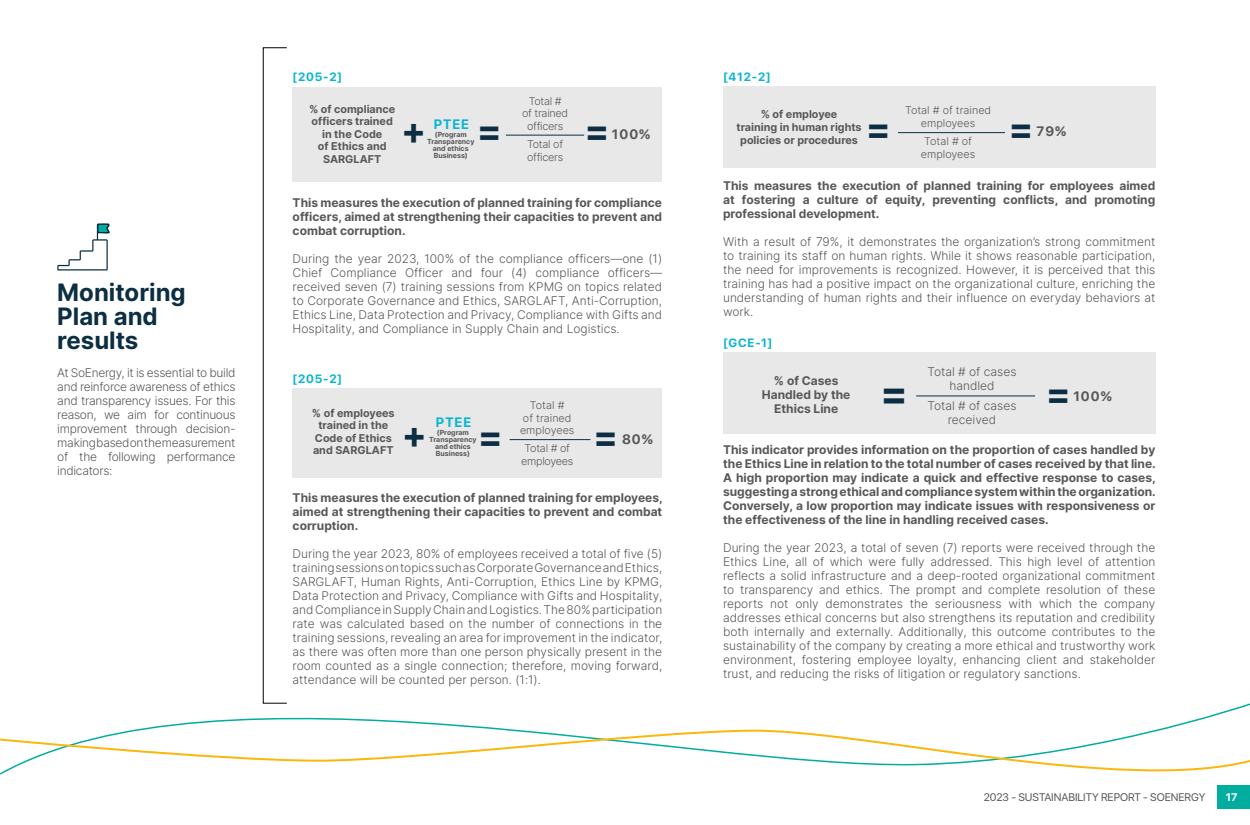
<style>
.page{position:relative;width:1250px;height:825px;background:#fff}
.page>*{position:absolute;margin:0;border:0;box-sizing:border-box;transform-origin:0 0}
.t1{font:700 41.05px "Inter";color:#0b2e43}
.t2{font:700 36.95px "Inter";color:#0b2e43}
.t3{font:700 24px/24px "Inter";color:#0b2e43}
.gri{font:700 13.6px "SF Pro Display";letter-spacing:.075em;color:#57585a}
.gri-2{font:700 13.6px "SF Pro Display";letter-spacing:.075em;color:#0ab5d1}
.texto_general{font:300 12px/14px "Inter";color:#57585a;text-align:justify}
.texto_general-2{font:700 12px/14px "Inter";color:#57585a;text-align:justify}
.gri-3{font:700 12px "SF Pro Display";letter-spacing:.075em;color:#0ab5d1}
.t4{font:11px "SF Pro Display";color:#595959}
.t5{font:700 11px "SF Pro Display";color:#fff}
.texto_general-3{font:700 10.8px/12.6px "Inter";color:#57585a;text-align:center}
.texto_general-4{font:300 10.8px/12.6px "Inter";letter-spacing:-.02em;color:#57585a;text-align:center}
.texto_general-5{font:300 10.8px/12.6px "Inter";color:#57585a;text-align:center}
.texto_general-6{font:700 7px "Inter";color:#57585a}
</style>
<div class="page">
<div style="left:1217px;top:785px;width:33px;height:24px;background:#00ad9e"></div>
<svg style="left:153px;top:653px;width:1097px;height:74px"></svg>
<svg style="left:0;top:727px;width:1250px;height:48px"></svg>
<div style="left:293px;top:87px;width:369px;height:95px;background:#e8e8e8"></div>
<div style="left:723px;top:87px;width:432px;height:81px;background:#e8e8e8"></div>
<div style="left:723px;top:353px;width:432px;height:81px;background:#e8e8e8"></div>
<div style="left:293px;top:388px;width:369px;height:90px;background:#e8e8e8"></div>
<hr style="left:506px;top:135px;width:78px;height:1px;background:#0b2e43">
<hr style="left:898px;top:132px;width:107px;height:1px;background:#0b2e43">
<hr style="left:916px;top:396px;width:119px;height:1px;background:#0b2e43">
<hr style="left:510px;top:439px;width:80px;height:1px;background:#0b2e43">
<svg style="left:57px;top:224px;width:53px;height:47px"></svg>
<p class="t3" style="left:57px;top:279px;width:130px">Monitoring<br>Plan and results</p>
<p class="texto_general" style="left:57px;top:365px;width:180px">At SoEnergy, it is essential to build and reinforce awareness of ethics and transparency issues. For this reason, we aim for continuous improvement through decision&shy;making based on the measurement of the following performance indicators:</p>
<p class="gri-3" style="left:293px;top:70px;width:51px">[205-2]</p>
<p class="gri-3" style="left:723px;top:70px;width:49px">[412-2]</p>
<p class="texto_general-4" style="left:529px;top:95px;width:34px">Total #</p>
<p class="texto_general-4" style="left:522px;top:107px;width:48px">of trained officers</p>
<p class="texto_general-4" style="left:527px;top:138px;width:38px">Total of</p>
<p class="texto_general-4" style="left:527px;top:150px;width:38px">officers</p>
<p class="texto_general-3" style="left:309px;top:102px;width:88px">% of compliance officers trained in the Code<br>of Ethics and<br>SARGLAFT</p>
<p class="texto_general-3" style="left:761px;top:108px;width:78px">% of employee</p>
<p class="texto_general-5" style="left:905px;top:104px;width:88px">Total # of trained employees</p>
<p class="texto_general-4" style="left:924px;top:135px;width:49px">Total # of</p>
<p class="texto_general-5" style="left:921px;top:147px;width:56px">employees</p>
<p class="gri-2" style="left:434px;top:116px;width:37px">PTEE</p>
<p class="texto_general-3" style="left:736px;top:120px;width:127px">training in human rights policies or procedures</p>
<p class="t2" style="left:401px;top:103px;width:27px">+</p>
<p class="t2" style="left:866px;top:100px;width:27px">=</p>
<p class="t2" style="left:1008px;top:101px;width:27px">=</p>
<p class="texto_general-6" style="left:435px;top:130px;width:34px">(Program</p>
<p class="gri" style="left:1037px;top:124px;width:31px">79%</p>
<p class="texto_general-6" style="left:427px;top:137px;width:49px">Transparency</p>
<p class="texto_general-6" style="left:433px;top:144px;width:37px">and ethics</p>
<p class="texto_general-6" style="left:434px;top:151px;width:36px">Business)</p>
<p class="t2" style="left:477px;top:103px;width:27px">=</p>
<p class="t2" style="left:584px;top:103px;width:27px">=</p>
<p class="gri" style="left:612px;top:126px;width:40px">100%</p>
<p class="texto_general-2" style="left:293px;top:195px;width:371px">This measures the execution of planned training for compliance officers, aimed at strengthening their capacities to prevent and combat corruption.</p>
<p class="texto_general" style="left:293px;top:251px;width:371px">During the year 2023, 100% of the compliance officers—one (1)<br>Chief Compliance Officer and four (4) compliance officers— received seven (7) training sessions from KPMG on topics related to Corporate Governance and Ethics, SARGLAFT, Anti-Corruption, Ethics Line, Data Protection and Privacy, Compliance with Gifts and Hospitality, and Compliance in Supply Chain and Logistics.</p>
<p class="gri-3" style="left:293px;top:371px;width:51px">[205-2]</p>
<p class="texto_general-3" style="left:312px;top:406px;width:84px">% of employees</p>
<p class="texto_general-3" style="left:313px;top:419px;width:82px">trained in the<br>Code of Ethics and SARGLAFT</p>
<p class="texto_general-4" style="left:530px;top:399px;width:36px">Total #</p>
<p class="texto_general-5" style="left:520px;top:411px;width:56px;text-align:left">of trained employees</p>
<p class="texto_general-4" style="left:521px;top:442px;width:54px">Total # of employees</p>
<p class="gri-2" style="left:436px;top:414px;width:37px">PTEE</p>
<p class="t2" style="left:402px;top:407px;width:27px">+</p>
<p class="texto_general-6" style="left:437px;top:427px;width:34px">(Program</p>
<p class="texto_general-6" style="left:429px;top:434px;width:49px">Transparency</p>
<p class="texto_general-6" style="left:435px;top:441px;width:37px">and ethics</p>
<p class="texto_general-6" style="left:436px;top:448px;width:36px">Business)</p>
<p class="t2" style="left:478px;top:408px;width:27px">=</p>
<p class="t2" style="left:593px;top:408px;width:27px">=</p>
<p class="gri" style="left:622px;top:432px;width:32px">80%</p>
<p class="texto_general-2" style="left:293px;top:490px;width:372px">This measures the execution of planned training for employees, aimed at strengthening their capacities to prevent and combat corruption.</p>
<p class="texto_general" style="left:293px;top:547px;width:371px">During the year 2023, 80% of employees received a total of five (5) training sessions on topics such as Corporate Governance and Ethics, SARGLAFT, Human Rights, Anti-Corruption, Ethics Line by KPMG, Data Protection and Privacy, Compliance with Gifts and Hospitality, and Compliance in Supply Chain and Logistics. The 80% participation rate was calculated based on the number of connections in the training sessions, revealing an area for improvement in the indicator, as there was often more than one person physically present in the room counted as a single connection; therefore, moving forward, attendance will be counted per person. (1:1).</p>
<p class="texto_general-2" style="left:723px;top:178px;width:434px">This measures the execution of planned training for employees aimed at fostering a culture of equity, preventing conflicts, and promoting professional development.</p>
<p class="texto_general" style="left:723px;top:234px;width:434px">With a result of 79%, it demonstrates the organization’s strong commitment to training its staff on human rights. While it shows reasonable participation, the need for improvements is recognized. However, it is perceived that this training has had a positive impact on the organizational culture, enriching the understanding of human rights and their influence on everyday behaviors at work.</p>
<p class="gri-3" style="left:723px;top:336px;width:51px">[GCE-1]</p>
<p class="texto_general-2" style="left:774px;top:373px;width:66px">% of Cases</p>
<p class="texto_general-2" style="left:762px;top:387px;width:90px">Handled by the</p>
<p class="texto_general-2" style="left:774px;top:401px;width:66px">Ethics Line</p>
<p class="t1" style="left:880px;top:362px;width:29px">=</p>
<p class="texto_general" style="left:927px;top:364px;width:91px;text-align:center">Total # of cases handled</p>
<p class="texto_general" style="left:927px;top:398px;width:91px;text-align:center">Total # of cases received</p>
<p class="t2" style="left:1046px;top:366px;width:27px">=</p>
<p class="gri" style="left:1073px;top:389px;width:40px">100%</p>
<p class="texto_general-2" style="left:723px;top:442px;width:434px">This indicator provides information on the proportion of cases handled by the Ethics Line in relation to the total number of cases received by that line.<br>A high proportion may indicate a quick and effective response to cases, suggesting a strong ethical and compliance system within the organization.<br>Conversely, a low proportion may indicate issues with responsiveness or the effectiveness of the line in handling received cases.</p>
<p class="texto_general" style="left:723px;top:540px;width:434px">During the year 2023, a total of seven (7) reports were received through the Ethics Line, all of which were fully addressed. This high level of attention reflects a solid infrastructure and a deep-rooted organizational commitment to transparency and ethics. The prompt and complete resolution of these reports not only demonstrates the seriousness with which the company addresses ethical concerns but also strengthens its reputation and credibility both internally and externally. Additionally, this outcome contributes to the sustainability of the company by creating a more ethical and trustworthy work environment, fostering employee loyalty, enhancing client and stakeholder trust, and reducing the risks of litigation or regulatory sanctions.</p>
<p class="t4" style="left:984px;top:789px;width:223px">2023 - SUSTAINABILITY REPORT - SOENERGY</p>
<p class="t5" style="left:1226px;top:791px;width:13px">17</p>
</div>
